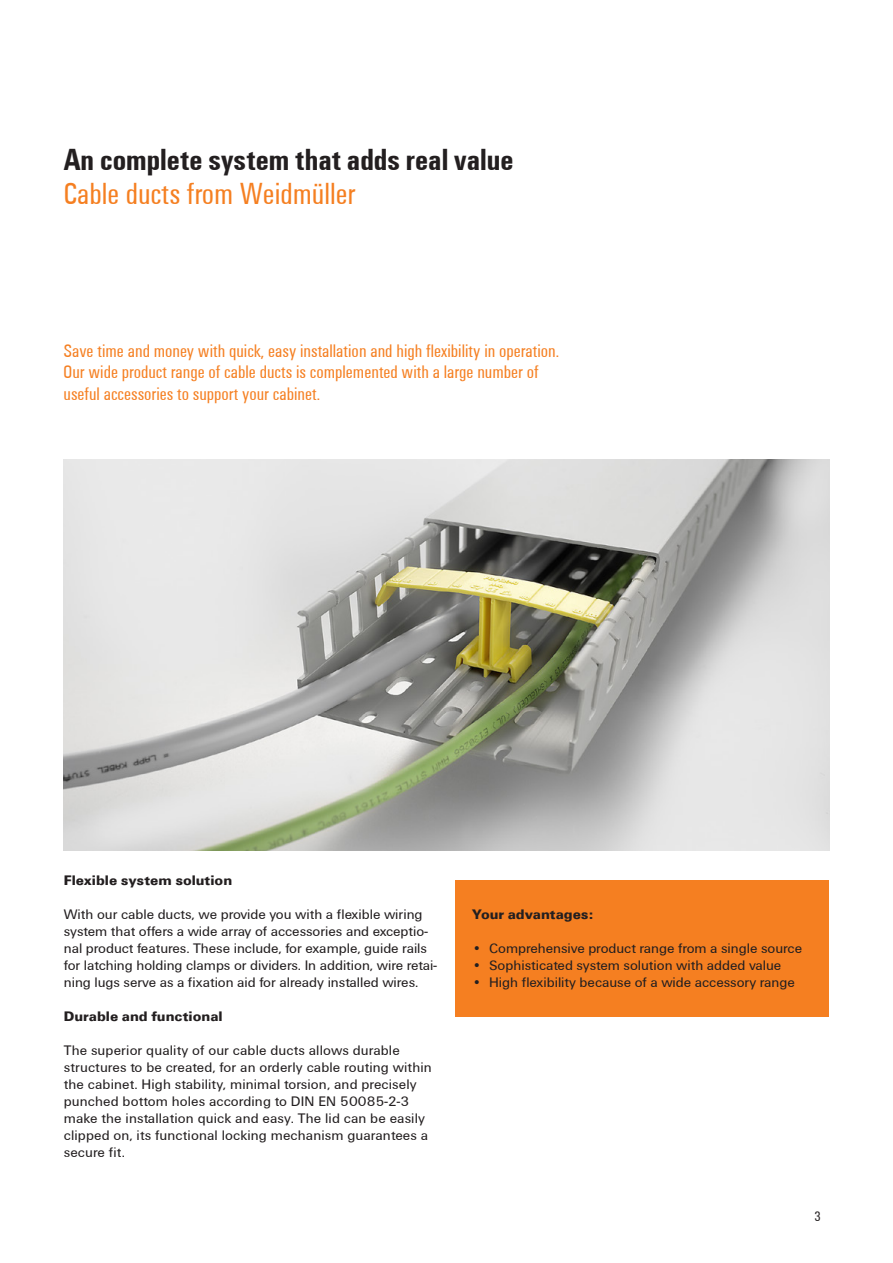
<style>
.page{position:relative;width:893px;height:1263px;background:#fff}
.page>*{position:absolute;margin:0;border:0;box-sizing:border-box;transform-origin:0 0}
.t1{font:700 31.5px "Weidmueller Condensed";color:#231f20}
.t2{font:31.5px "Weidmueller Condensed";color:#f57f21}
.t3{font:18.75px/21.3px "Weidmueller Condensed";color:#f57f21}
.t4{font:14.25px/17px "Weidmueller";color:#231f20}
.t5{font:700 14.25px "Weidmueller";color:#231f20}
.t6{font:14.25px "Weidmueller Condensed";color:#231f20}
</style>
<div class="page">
<div style="left:455px;top:880px;width:374px;height:136px;background:#f57f21"></div>
<img style="left:64px;top:459px;width:765px;height:391px">
<h1 class="t1" style="left:64px;top:141px;width:451px">An complete system that adds real value</h1>
<h1 class="t2" style="left:64px;top:175px;width:293px">Cable ducts from Weidmüller</h1>
<h2 class="t3" style="left:64px;top:340px;width:497px">Save time and money with quick, easy installation and high flexibility in operation.<br>Our wide product range of cable ducts is complemented with a large number of useful accessories to support your cabinet.</h2>
<p class="t5" style="left:64px;top:871px;width:170px">Flexible system solution</p>
<p class="t4" style="left:64px;top:905px;width:374px">With our cable ducts, we provide you with a flexible wiring system that offers a wide array of accessories and exceptio&shy;nal product features. These include, for example, guide rails for latching holding clamps or dividers. In addition, wire retai&shy;ning lugs serve as a fixation aid for already installed wires.</p>
<p class="t5" style="left:64px;top:1007px;width:160px">Durable and functional</p>
<p class="t4" style="left:64px;top:1041px;width:369px">The superior quality of our cable ducts allows durable structures to be created, for an orderly cable routing within the cabinet. High stability, minimal torsion, and precisely punched bottom holes according to DIN EN 50085-2-3 make the installation quick and easy. The lid can be easily clipped on, its functional locking mechanism guarantees a secure fit.</p>
<p class="t5" style="left:472px;top:905px;width:123px">Your advantages:</p>
<p class="t4" style="left:472px;top:939px;width:331px">• Comprehensive product range from a single source</p>
<p class="t4" style="left:472px;top:956px;width:311px">• Sophisticated system solution with added value</p>
<p class="t4" style="left:472px;top:973px;width:324px">• High flexibility because of a wide accessory range</p>
<p class="t6" style="left:814px;top:1208px;width:8px">3</p>
</div>
